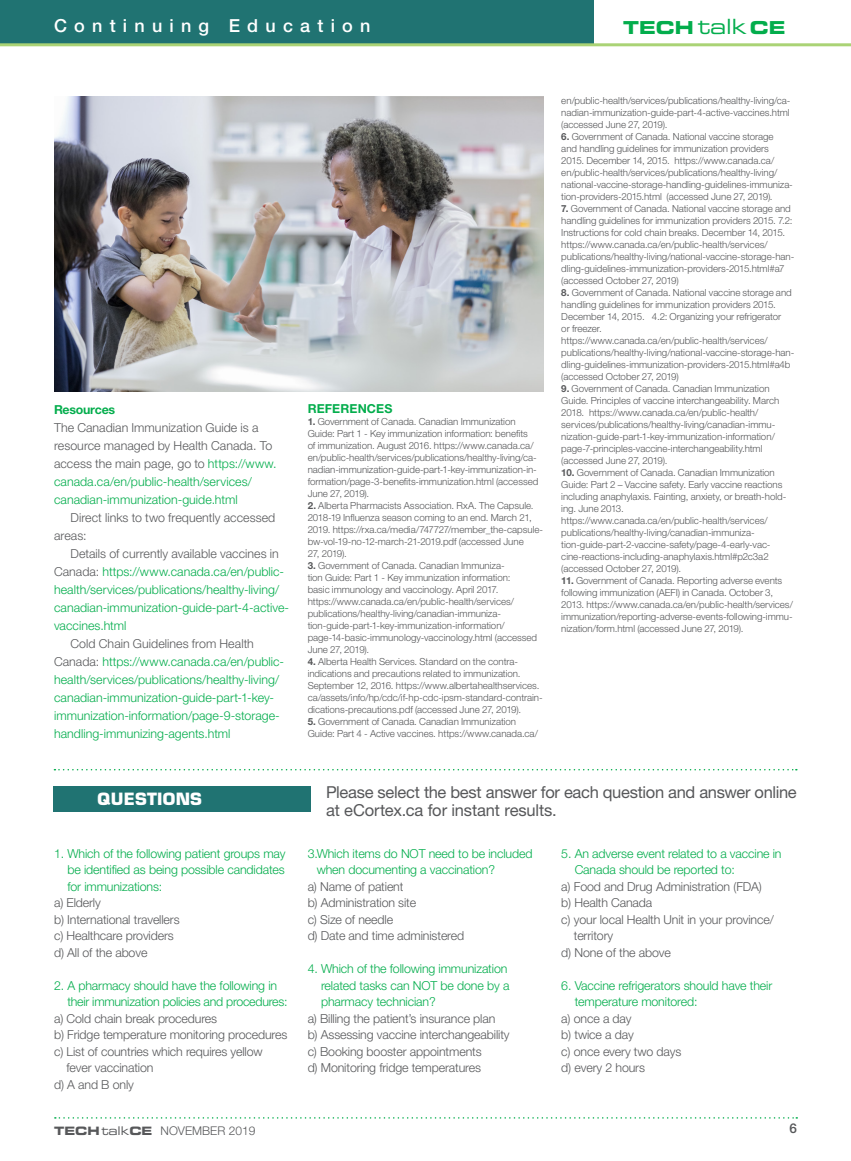
<style>
.page{position:relative;width:851px;height:1161px;background:#fff}
.page>*{position:absolute;margin:0;border:0;box-sizing:border-box;transform-origin:0 0}
.t1{font:500 18px "Helvetica Neue LT Std";letter-spacing:.4em;color:#fff}
.t2{font:17.85px "Eurostile LT Std Bold Ex 2";color:#03ad4c}
.TT___MAIN_TEXT{font:16.5px/18.8px "Helvetica Neue LT Std";letter-spacing:-.015em;color:#57585a}
.t3{font:700 16.5px "Eurostile LT Std";letter-spacing:.015em;color:#fff}
.t4{font:500 13.5px "Helvetica Neue LT Std";color:#57585a}
.TT___MAIN_TEXT-2{font:300 12.3px/18px "Helvetica Neue LT Std";letter-spacing:-.01em;color:#03ad4c}
.TT___MAIN_TEXT-3{font:300 12.3px/18px "Helvetica Neue LT Std";letter-spacing:-.01em;color:#57585a}
.TT___SUBHEAD{font:700 12.3px "Helvetica Neue LT Std";color:#03ad4c}
.TT___SUBHEAD-2{font:700 12.3px "Helvetica Neue LT Std";letter-spacing:-.02em;color:#03ad4c}
.t5{font:300 12px "Helvetica Neue LT Std";color:#57585a}
.t6{font:300 9.75px/12px "Helvetica Neue LT Std";letter-spacing:-.005em;color:#57585a}
.s1{font-family:"Eurostile LT Std Ex 2";font-size:21px}
.s2{color:#03ad4c}
.s3{color:#57585a}
.s4{font-weight:700}
.s5{font-family:"Eurostile LT Std Bold Ex 2";font-weight:400;font-size:11.55px}
.s6{font-family:"Eurostile LT Std Ex 2";font-weight:400}
</style>
<div class="page">
<svg style="left:55px;top:1117px;width:742px;height:2px"></svg>
<div style="left:0;top:0;width:594px;height:44px;background:#207372"></div>
<hr style="left:0;top:43px;width:850px;height:3px;background:#aad375">
<svg style="left:54px;top:769px;width:742px;height:1px"></svg>
<div style="left:53px;top:786px;width:257px;height:26px;background:#207372"></div>
<img style="left:54px;top:96px;width:489px;height:295px">
<h1 class="t1" style="left:54px;top:15px;width:318px">Continuing Education</h1>
<h2 class="t2" style="left:623px;top:15px;width:164px">TECH <span class="s1">talk</span> CE</h2>
<p class="TT___SUBHEAD-2" style="left:54px;top:402px;width:63px">Resources</p>
<p class="TT___MAIN_TEXT-3" style="left:54px;top:418px;width:224px">The Canadian Immunization Guide is a resource managed by Health Canada. To access the main page, go to <span class="s2">https://www. canada.ca/en/public-health/services/ canadian-immunization-guide.html</span></p>
<p class="TT___MAIN_TEXT-3" style="left:54px;top:508px;width:223px;text-indent:16px">Direct links to two frequently accessed areas:</p>
<p class="TT___MAIN_TEXT-2" style="left:54px;top:544px;width:237px;text-indent:16px"><span class="s3">Details of currently available vaccines in Canada:</span> https://www.canada.ca/en/public&shy;health/services/publications/healthy-living/ canadian-immunization-guide-part-4-active&shy;vaccines.html</p>
<p class="TT___MAIN_TEXT-2" style="left:54px;top:634px;width:232px;text-indent:16px"><span class="s3">Cold Chain Guidelines from Health Canada:</span> https://www.canada.ca/en/public&shy;health/services/publications/healthy-living/ canadian-immunization-guide-part-1-key&shy;immunization-information/page-9-storage&shy;handling-immunizing-agents.html</p>
<p class="TT___SUBHEAD" style="left:308px;top:401px;width:86px">REFERENCES</p>
<p class="t6" style="left:308px;top:415px;width:232px"><span class="s4">1.</span> Government of Canada. Canadian Immunization Guide: Part 1 - Key immunization information: benefits<br>of immunization. August 2016. https://www.canada.ca/ en/public-health/services/publications/healthy-living/ca&shy;nadian-immunization-guide-part-1-key-immunization-in&shy;formation/page-3-benefits-immunization.html (accessed June 27, 2019).</p>
<p class="t6" style="left:308px;top:499px;width:237px"><span class="s4">2.</span> Alberta Pharmacists Association. RxA. The Capsule.<br>2018-19 Influenza season coming to an end. March 21, 2019. https://rxa.ca/media/747727/member_the-capsule&shy;bw-vol-19-no-12-march-21-2019.pdf (accessed June<br>27, 2019).</p>
<p class="t6" style="left:308px;top:559px;width:231px"><span class="s4">3.</span> Government of Canada. Canadian Immuniza-<br>tion Guide: Part 1 - Key immunization information:<br>basic immunology and vaccinology. April 2017. https://www.canada.ca/en/public-health/services/ publications/healthy-living/canadian-immuniza&shy;tion-guide-part-1-key-immunization-information/ page-14-basic-immunology-vaccinology.html (accessed June 27, 2019).</p>
<p class="t6" style="left:308px;top:655px;width:236px"><span class="s4">4.</span> Alberta Health Services. Standard on the contra&shy;indications and precautions related to immunization.<br>September 12, 2016. https://www.albertahealthservices. ca/assets/info/hp/cdc/if-hp-cdc-ipsm-standard-contrain&shy;dications-precautions.pdf (accessed June 27, 2019).</p>
<p class="t6" style="left:308px;top:715px;width:232px"><span class="s4">5.</span> Government of Canada. Canadian Immunization<br>Guide: Part 4 - Active vaccines. https://www.canada.ca/</p>
<p class="t6" style="left:561px;top:94px;width:231px;text-align:justify">en/public-health/services/publications/healthy-living/ca&shy;nadian-immunization-guide-part-4-active-vaccines.html (accessed June 27, 2019).</p>
<p class="t6" style="left:561px;top:130px;width:233px"><span class="s4">6.</span> Government of Canada. National vaccine storage<br>and handling guidelines for immunization providers 2015. December 14, 2015. https://www.canada.ca/ en/public-health/services/publications/healthy-living/ national-vaccine-storage-handling-guidelines-immuniza&shy;tion-providers-2015.html (accessed June 27, 2019).</p>
<p class="t6" style="left:561px;top:202px;width:233px"><span class="s4">7.</span> Government of Canada. National vaccine storage and handling guidelines for immunization providers 2015. 7.2:<br>Instructions for cold chain breaks. December 14, 2015.</p>
<p class="t6" style="left:561px;top:238px;width:234px">https://www.canada.ca/en/public-health/services/ publications/healthy-living/national-vaccine-storage-han&shy;dling-guidelines-immunization-providers-2015.html#a7 (accessed October 27, 2019)</p>
<p class="t6" style="left:561px;top:286px;width:232px"><span class="s4">8.</span> Government of Canada. National vaccine storage and handling guidelines for immunization providers 2015.<br>December 14, 2015. 4.2: Organizing your refrigerator or freezer.</p>
<p class="t6" style="left:561px;top:334px;width:234px">https://www.canada.ca/en/public-health/services/ publications/healthy-living/national-vaccine-storage-han&shy;dling-guidelines-immunization-providers-2015.html#a4b (accessed October 27, 2019)</p>
<p class="t6" style="left:561px;top:382px;width:219px"><span class="s4">9.</span> Government of Canada. Canadian Immunization Guide. Principles of vaccine interchangeability. March 2018. https://www.canada.ca/en/public-health/ services/publications/healthy-living/canadian-immu&shy;nization-guide-part-1-key-immunization-information/ page-7-principles-vaccine-interchangeability.html (accessed June 27, 2019).</p>
<p class="t6" style="left:561px;top:466px;width:226px"><span class="s4">10.</span> Government of Canada. Canadian Immunization Guide: Part 2 – Vaccine safety. Early vaccine reactions including anaphylaxis. Fainting, anxiety, or breath-hold&shy;ing. June 2013.</p>
<p class="t6" style="left:561px;top:514px;width:211px">https://www.canada.ca/en/public-health/services/ publications/healthy-living/canadian-immuniza&shy;tion-guide-part-2-vaccine-safety/page-4-early-vac&shy;cine-reactions-including-anaphylaxis.html#p2c3a2 (accessed October 27, 2019).</p>
<p class="t6" style="left:561px;top:574px;width:233px"><span class="s4">11.</span> Government of Canada. Reporting adverse events following immunization (AEFI) in Canada. October 3, 2013. https://www.canada.ca/en/public-health/services/ immunization/reporting-adverse-events-following-immu&shy;nization/form.html (accessed June 27, 2019).</p>
<p class="t3" style="left:97px;top:788px;width:106px">QUESTIONS</p>
<p class="TT___MAIN_TEXT" style="left:326px;top:782px;width:472px">Please select the best answer for each question and answer online at eCortex.ca for instant results.</p>
<p class="TT___MAIN_TEXT-2" style="left:67px;top:845px;width:220px;line-height:16.5px;text-align:justify;text-indent:-13px">1. Which of the following patient groups may be identified as being possible candidates for immunizations:</p>
<p class="TT___MAIN_TEXT-3" style="left:54px;top:893px;width:48px">a) Elderly</p>
<p class="TT___MAIN_TEXT-3" style="left:54px;top:910px;width:127px">b) International travellers</p>
<p class="TT___MAIN_TEXT-3" style="left:54px;top:926px;width:121px">c) Healthcare providers</p>
<p class="TT___MAIN_TEXT-3" style="left:54px;top:943px;width:95px">d) All of the above</p>
<p class="TT___MAIN_TEXT-2" style="left:67px;top:977px;width:221px;line-height:16.5px;text-indent:-13px">2. A pharmacy should have the following in their immunization policies and procedures:</p>
<p class="TT___MAIN_TEXT-3" style="left:54px;top:1009px;width:165px">a) Cold chain break procedures</p>
<p class="TT___MAIN_TEXT-3" style="left:54px;top:1025px;width:235px">b) Fridge temperature monitoring procedures</p>
<p class="TT___MAIN_TEXT-3" style="left:66px;top:1043px;width:198px;line-height:16.5px;text-indent:-12px">c) List of countries which requires yellow fever vaccination</p>
<p class="TT___MAIN_TEXT-3" style="left:54px;top:1075px;width:81px">d) A and B only</p>
<p class="TT___MAIN_TEXT-2" style="left:317px;top:845px;width:217px;line-height:16.5px;text-indent:-9px">3.Which items do NOT need to be included when documenting a vaccination?</p>
<p class="TT___MAIN_TEXT-3" style="left:308px;top:877px;width:97px">a) Name of patient</p>
<p class="TT___MAIN_TEXT-3" style="left:308px;top:893px;width:110px">b) Administration site</p>
<p class="TT___MAIN_TEXT-3" style="left:308px;top:910px;width:87px">c) Size of needle</p>
<p class="TT___MAIN_TEXT-3" style="left:308px;top:926px;width:158px">d) Date and time administered</p>
<p class="TT___MAIN_TEXT-2" style="left:321px;top:960px;width:190px;line-height:16.5px;text-indent:-13px">4. Which of the following immunization related tasks can NOT be done by a pharmacy technician?</p>
<p class="TT___MAIN_TEXT-3" style="left:308px;top:1009px;width:189px">a) Billing the patient’s insurance plan</p>
<p class="TT___MAIN_TEXT-3" style="left:308px;top:1025px;width:203px">b) Assessing vaccine interchangeability</p>
<p class="TT___MAIN_TEXT-3" style="left:308px;top:1042px;width:175px">c) Booking booster appointments</p>
<p class="TT___MAIN_TEXT-3" style="left:308px;top:1058px;width:175px">d) Monitoring fridge temperatures</p>
<p class="TT___MAIN_TEXT-2" style="left:574px;top:845px;width:208px;line-height:16.5px;text-indent:-13px">5. An adverse event related to a vaccine in<br>Canada should be reported to:</p>
<p class="TT___MAIN_TEXT-3" style="left:561px;top:877px;width:202px">a) Food and Drug Administration (FDA)</p>
<p class="TT___MAIN_TEXT-3" style="left:561px;top:893px;width:92px">b) Health Canada</p>
<p class="TT___MAIN_TEXT-3" style="left:573px;top:911px;width:201px;line-height:16.5px;text-indent:-12px">c) your local Health Unit in your province/ territory</p>
<p class="TT___MAIN_TEXT-3" style="left:561px;top:943px;width:111px">d) None of the above</p>
<p class="TT___MAIN_TEXT-2" style="left:574px;top:977px;width:199px;line-height:16.5px;text-indent:-13px">6. Vaccine refrigerators should have their temperature monitored:</p>
<p class="TT___MAIN_TEXT-3" style="left:561px;top:1009px;width:72px">a) once a day</p>
<p class="TT___MAIN_TEXT-3" style="left:561px;top:1025px;width:74px">b) twice a day</p>
<p class="TT___MAIN_TEXT-3" style="left:561px;top:1042px;width:122px">c) once every two days</p>
<p class="TT___MAIN_TEXT-3" style="left:561px;top:1058px;width:85px">d) every 2 hours</p>
<p class="t5" style="left:54px;top:1123px;width:203px"><span class="s5">TECH</span><span class="s6">talk</span><span class="s5">CE</span> NOVEMBER 2019</p>
<h3 class="t4" style="left:789px;top:1121px;width:9px">6</h3>
</div>
